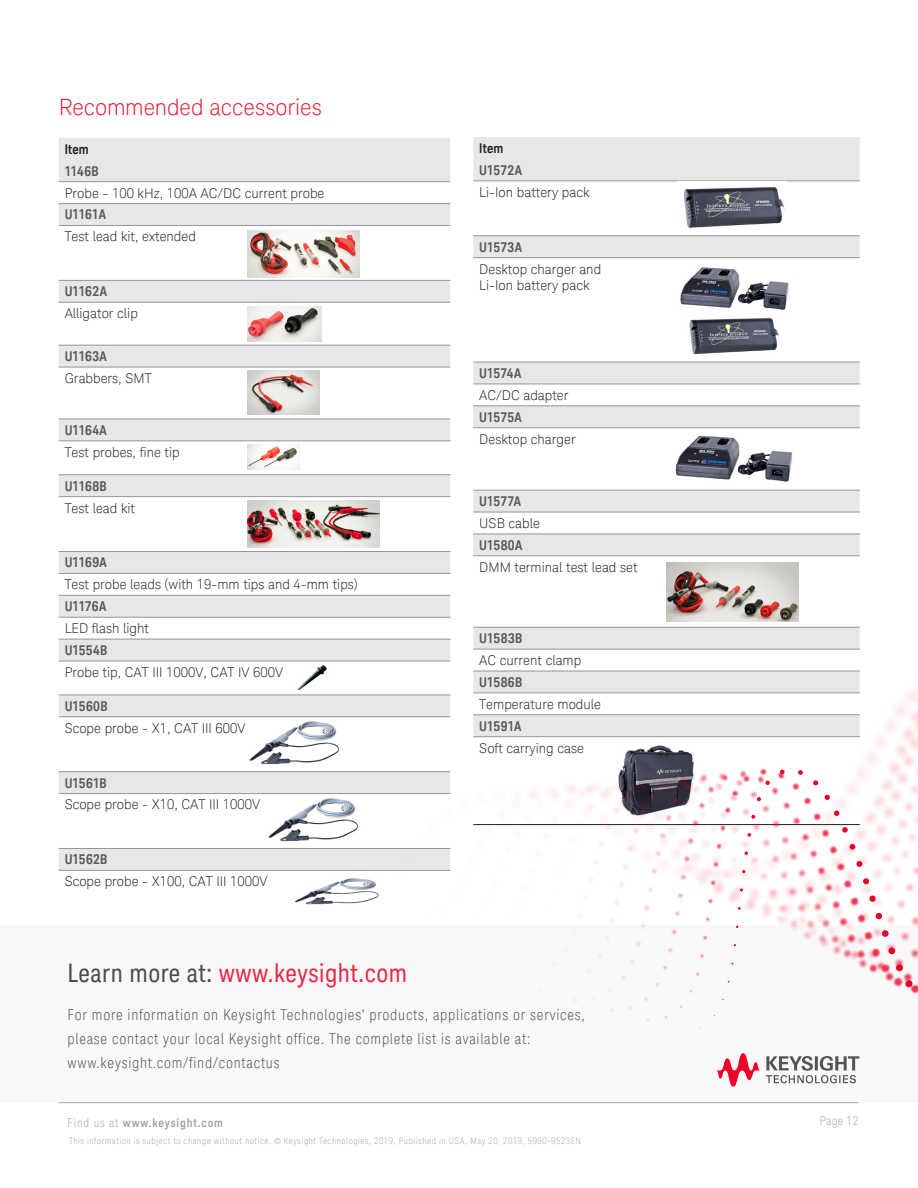
<style>
.page{position:relative;width:918px;height:1188px;background:#fff}
.page>*{position:absolute;margin:0;border:0;box-sizing:border-box;transform-origin:0 0}
.t1{font:25.5px "Keysight Sans Condensed";letter-spacing:.02em;color:#ec2649}
.K_Heading_1{font:300 22.5px "Keysight Sans";letter-spacing:-.005em;color:#ed1a36}
.t2{font:300 condensed 15px/24px "Keysight Sans";letter-spacing:.05em;color:#4b4c4d}
.Table_Text{font:300 13.5px/16.5px "Keysight Sans";color:#231f20}
.K_Table_Heading_2{font:700 13.5px "Keysight Sans Condensed";letter-spacing:.005em;color:#57585a}
.K_Table_Heading_1{font:700 13.5px "Keysight Sans Condensed";letter-spacing:.015em;color:#231f20}
.t3{font:700 12px "Keysight Sans Condensed";letter-spacing:.07em;color:#a4a1a9}
.t4{font:300 condensed 12px "Keysight Sans";letter-spacing:.03em;color:#a4a1a9}
.t5{font:300 condensed 9px "Keysight Sans";letter-spacing:.06em;color:#a4a1a9}
.s1{color:#4b4c4d}
.s2{font-family:"Keysight Sans";font-weight:300;font-stretch:condensed}
</style>
<div class="page">
<div style="left:0;top:926px;width:918px;height:177px;background:#f8f8f8"></div>
<svg style="left:766px;top:1056px;width:93px;height:27px"></svg>
<svg style="left:716px;top:1056px;width:44px;height:31px"></svg>
<svg style="left:473px;top:137px;width:387px;height:299px"></svg>
<hr style="left:473px;top:180px;width:387px;height:1px;background:#939598">
<hr style="left:473px;top:235px;width:387px;height:1px;background:#939598">
<hr style="left:473px;top:257px;width:387px;height:1px;background:#939598">
<hr style="left:473px;top:362px;width:387px;height:1px;background:#939598">
<hr style="left:473px;top:384px;width:387px;height:1px;background:#939598">
<hr style="left:473px;top:405px;width:387px;height:1px;background:#939598">
<hr style="left:473px;top:427px;width:387px;height:1px;background:#939598">
<img style="left:678px;top:181px;width:108px;height:49px">
<img style="left:675px;top:262px;width:118px;height:95px">
<img style="left:679px;top:436px;width:114px;height:22px">
<svg style="left:59px;top:138px;width:391px;height:732px"></svg>
<hr style="left:59px;top:181px;width:391px;height:1px;background:#939598">
<hr style="left:59px;top:870px;width:391px;height:1px;background:#939598">
<hr style="left:59px;top:203px;width:391px;height:1px;background:#939598">
<hr style="left:59px;top:225px;width:391px;height:1px;background:#939598">
<hr style="left:59px;top:280px;width:391px;height:1px;background:#939598">
<hr style="left:59px;top:302px;width:391px;height:1px;background:#939598">
<hr style="left:59px;top:345px;width:391px;height:1px;background:#939598">
<hr style="left:59px;top:367px;width:391px;height:1px;background:#939598">
<hr style="left:59px;top:419px;width:391px;height:1px;background:#939598">
<hr style="left:59px;top:440px;width:391px;height:1px;background:#939598">
<hr style="left:59px;top:474px;width:391px;height:1px;background:#939598">
<hr style="left:59px;top:496px;width:391px;height:1px;background:#939598">
<hr style="left:59px;top:551px;width:391px;height:1px;background:#939598">
<hr style="left:59px;top:573px;width:391px;height:1px;background:#939598">
<hr style="left:59px;top:848px;width:391px;height:1px;background:#939598">
<hr style="left:59px;top:595px;width:391px;height:1px;background:#939598">
<hr style="left:59px;top:617px;width:391px;height:1px;background:#939598">
<hr style="left:59px;top:639px;width:391px;height:1px;background:#939598">
<hr style="left:59px;top:661px;width:391px;height:1px;background:#939598">
<hr style="left:59px;top:695px;width:391px;height:1px;background:#939598">
<hr style="left:59px;top:716px;width:391px;height:1px;background:#939598">
<hr style="left:59px;top:771px;width:391px;height:1px;background:#939598">
<hr style="left:59px;top:793px;width:391px;height:1px;background:#939598">
<img style="left:248px;top:231px;width:111px;height:46px">
<img style="left:248px;top:306px;width:74px;height:35px">
<img style="left:248px;top:371px;width:72px;height:44px">
<img style="left:248px;top:444px;width:52px;height:14px">
<img style="left:213px;top:458px;width:705px;height:500px">
<svg style="left:740px;top:888px;width:3px;height:4px"></svg>
<svg style="left:744px;top:851px;width:4px;height:4px"></svg>
<svg style="left:747px;top:833px;width:4px;height:4px"></svg>
<svg style="left:751px;top:815px;width:4px;height:4px"></svg>
<svg style="left:757px;top:797px;width:4px;height:4px"></svg>
<svg style="left:765px;top:781px;width:5px;height:4px"></svg>
<svg style="left:780px;top:769px;width:5px;height:5px"></svg>
<svg style="left:798px;top:770px;width:5px;height:5px"></svg>
<svg style="left:813px;top:780px;width:5px;height:6px"></svg>
<svg style="left:824px;top:795px;width:6px;height:5px"></svg>
<svg style="left:834px;top:810px;width:6px;height:6px"></svg>
<svg style="left:842px;top:827px;width:6px;height:6px"></svg>
<svg style="left:849px;top:844px;width:6px;height:6px"></svg>
<div style="left:856px;top:861px;width:7px;height:6px;background:#e90029;border-radius:50%"></div>
<div style="left:863px;top:878px;width:6px;height:7px;background:#e90029;border-radius:50%"></div>
<svg style="left:869px;top:895px;width:7px;height:7px"></svg>
<svg style="left:875px;top:913px;width:7px;height:7px"></svg>
<div style="left:882px;top:930px;width:7px;height:7px;background:#e90029;border-radius:50%"></div>
<div style="left:888px;top:947px;width:7px;height:7px;background:#e90029;border-radius:50%"></div>
<div style="left:896px;top:964px;width:7px;height:7px;background:#e90029;border-radius:50%"></div>
<div style="left:905px;top:980px;width:8px;height:7px;background:#e90029;border-radius:50%"></div>
<p class="K_Heading_1" style="left:59px;top:94px;width:265px">Recommended accessories</p>
<p class="K_Table_Heading_1" style="left:65px;top:141px;width:26px">Item</p>
<p class="K_Table_Heading_2" style="left:65px;top:163px;width:36px">1146B</p>
<p class="Table_Text" style="left:65px;top:185px;width:261px">Probe - 100 kHz, 100A AC/DC current probe</p>
<p class="K_Table_Heading_2" style="left:65px;top:207px;width:43px">U1161A</p>
<p class="Table_Text" style="left:65px;top:228px;width:133px">Test lead kit, extended</p>
<p class="K_Table_Heading_2" style="left:65px;top:283px;width:44px">U1162A</p>
<p class="Table_Text" style="left:65px;top:305px;width:75px">Alligator clip</p>
<p class="K_Table_Heading_2" style="left:65px;top:348px;width:44px">U1163A</p>
<p class="Table_Text" style="left:65px;top:370px;width:88px">Grabbers, SMT</p>
<p class="K_Table_Heading_2" style="left:65px;top:422px;width:44px">U1164A</p>
<p class="Table_Text" style="left:65px;top:444px;width:117px">Test probes, fine tip</p>
<p class="K_Table_Heading_2" style="left:65px;top:478px;width:44px">U1168B</p>
<p class="Table_Text" style="left:65px;top:500px;width:72px">Test lead kit</p>
<p class="K_Table_Heading_2" style="left:65px;top:555px;width:44px">U1169A</p>
<p class="Table_Text" style="left:65px;top:576px;width:295px">Test probe leads (with 19-mm tips and 4-mm tips)</p>
<p class="K_Table_Heading_2" style="left:65px;top:598px;width:43px">U1176A</p>
<p class="Table_Text" style="left:65px;top:620px;width:86px">LED flash light</p>
<p class="K_Table_Heading_2" style="left:65px;top:642px;width:44px">U1554B</p>
<p class="Table_Text" style="left:65px;top:664px;width:220px">Probe tip, CAT III 1000V, CAT IV 600V</p>
<p class="K_Table_Heading_2" style="left:65px;top:698px;width:44px">U1560B</p>
<p class="Table_Text" style="left:65px;top:720px;width:182px">Scope probe - X1, CAT III 600V</p>
<p class="K_Table_Heading_2" style="left:65px;top:775px;width:44px">U1561B</p>
<p class="Table_Text" style="left:65px;top:797px;width:197px">Scope probe - X10, CAT III 1000V</p>
<p class="K_Table_Heading_2" style="left:65px;top:851px;width:44px">U1562B</p>
<p class="Table_Text" style="left:65px;top:873px;width:204px">Scope probe - X100, CAT III 1000V</p>
<p class="K_Table_Heading_1" style="left:479px;top:140px;width:26px">Item</p>
<p class="K_Table_Heading_2" style="left:479px;top:162px;width:44px">U1572A</p>
<p class="Table_Text" style="left:479px;top:184px;width:112px">Li-Ion battery pack</p>
<p class="K_Table_Heading_2" style="left:479px;top:239px;width:44px">U1573A</p>
<p class="Table_Text" style="left:479px;top:261px;width:123px">Desktop charger and<br>Li-Ion battery pack</p>
<p class="K_Table_Heading_2" style="left:479px;top:365px;width:44px">U1574A</p>
<p class="Table_Text" style="left:479px;top:387px;width:91px">AC/DC adapter</p>
<p class="K_Table_Heading_2" style="left:479px;top:409px;width:44px">U1575A</p>
<p class="Table_Text" style="left:479px;top:431px;width:98px">Desktop charger</p>
<p class="K_Table_Heading_2" style="left:479px;top:493px;width:43px">U1577A</p>
<p class="Table_Text" style="left:479px;top:515px;width:62px">USB cable</p>
<p class="K_Table_Heading_2" style="left:479px;top:537px;width:45px">U1580A</p>
<p class="Table_Text" style="left:479px;top:559px;width:160px">DMM terminal test lead set</p>
<p class="K_Table_Heading_2" style="left:479px;top:630px;width:45px">U1583B</p>
<p class="Table_Text" style="left:479px;top:652px;width:104px">AC current clamp</p>
<p class="K_Table_Heading_2" style="left:479px;top:674px;width:45px">U1586B</p>
<p class="Table_Text" style="left:479px;top:696px;width:123px">Temperature module</p>
<p class="K_Table_Heading_2" style="left:479px;top:718px;width:44px">U1591A</p>
<p class="Table_Text" style="left:479px;top:740px;width:106px">Soft carrying case</p>
<h1 class="t1" style="left:68px;top:958px;width:341px"><span class="s1">Learn more at:</span> www.keysight.com</h1>
<p class="t2" style="left:68px;top:1003px;width:519px">For more information on Keysight Technologies’ products, applications or services, please contact your local Keysight office. The complete list is available at: www.keysight.com/find/contactus</p>
<p class="t3" style="left:68px;top:1116px;width:157px"><span class="s2">Find us at</span> www.keysight.com</p>
<p class="t4" style="left:820px;top:1114px;width:40px">Page 12</p>
<p class="t5" style="left:69px;top:1136px;width:514px">This information is subject to change without notice. © Keysight Technologies, 2019, Published in USA, May 20, 2019, 5990-9523EN</p>
</div>
